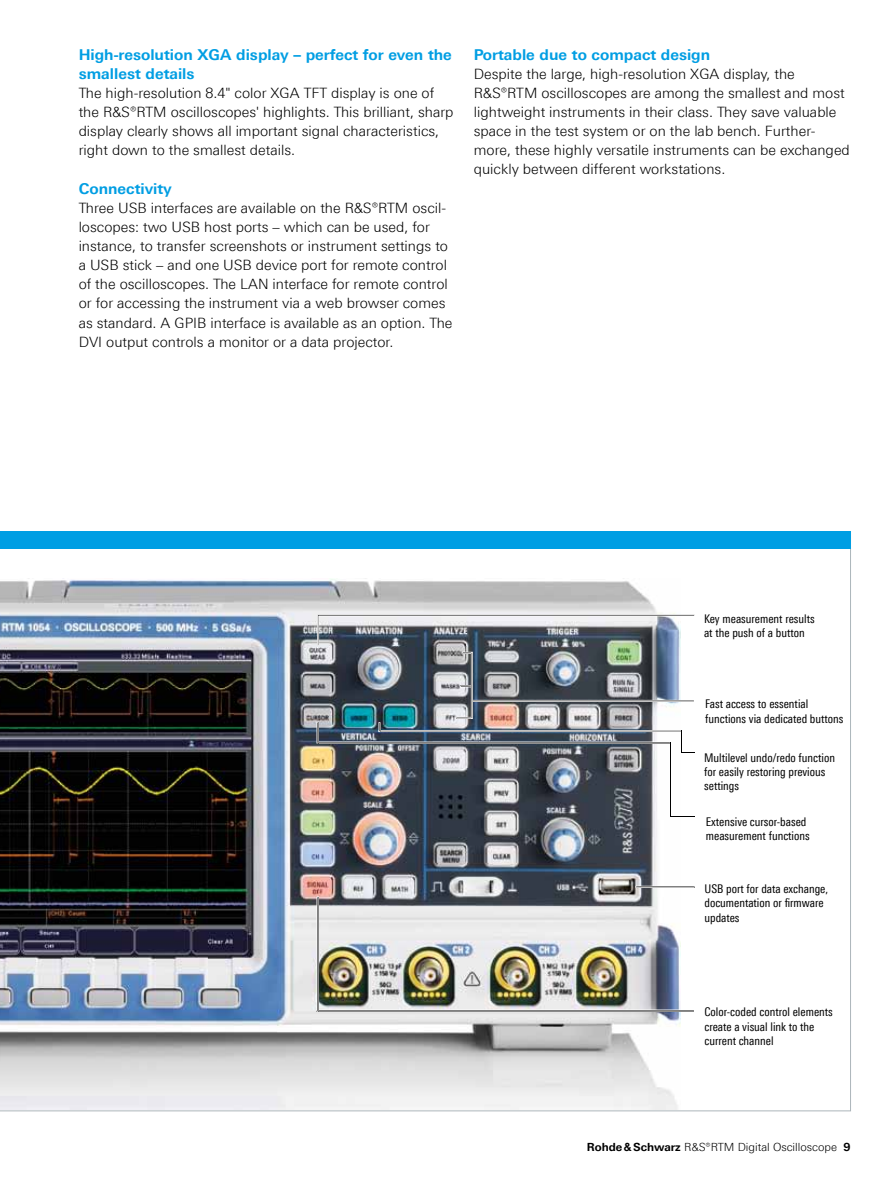
<style>
.page{position:relative;width:893px;height:1191px;background:#fff}
.page>*{position:absolute;margin:0;border:0;box-sizing:border-box;transform-origin:0 0}
.t1{font:700 15px/19.2px "Linotype Univers 630";color:#009ee3}
.t2{font:300 14.25px/19.2px "Linotype Univers 330";color:#000}
.t3{font:12px/14.4px "Linotype Univers 420 Cn";color:#000}
.t4{font:300 11.25px "Linotype Univers 330";color:#000}
.s1{font-family:"Linotype Univers 630";font-weight:700}
</style>
<div class="page">
<img style="left:0;top:531px;width:851px;height:580px">
<div style="left:0;top:532px;width:850px;height:17px;background:#009ee3"></div>
<svg style="left:635px;top:885px;width:60px;height:2px"></svg>
<img style="left:316px;top:896px;width:379px;height:115px">
<hr style="left:670px;top:742px;width:1px;height:74px;background:#000">
<img style="left:316px;top:652px;width:379px;height:101px">
<svg style="left:670px;top:816px;width:24px;height:1px"></svg>
<svg style="left:317px;top:614px;width:378px;height:31px"></svg>
<p class="t1" style="left:79px;top:44px;width:375px">High-resolution XGA display – perfect for even the smallest details</p>
<p class="t2" style="left:79px;top:83px;width:376px">The high-resolution 8.4" color XGA TFT display is one of the R&amp;S®RTM oscilloscopes' highlights. This brilliant, sharp display clearly shows all important signal characteristics, right down to the smallest details.</p>
<p class="t1" style="left:79px;top:178px;width:95px">Connectivity</p>
<p class="t2" style="left:79px;top:198px;width:375px">Three USB interfaces are available on the R&amp;S®RTM oscil&shy;loscopes: two USB host ports – which can be used, for instance, to transfer screenshots or instrument settings to a USB stick – and one USB device port for remote control of the oscilloscopes. The LAN interface for remote control or for accessing the instrument via a web browser comes as standard. A GPIB interface is available as an option. The DVI output controls a monitor or a data projector.</p>
<p class="t1" style="left:474px;top:44px;width:238px">Portable due to compact design</p>
<p class="t2" style="left:474px;top:64px;width:378px">Despite the large, high-resolution XGA display, the R&amp;S®RTM oscilloscopes are among the smallest and most lightweight instruments in their class. They save valuable space in the test system or on the lab bench. Further&shy;more, these highly versatile instruments can be exchanged quickly between different workstations.</p>
<p class="t3" style="left:704px;top:611px;width:112px">Key measurement results at the push of a button</p>
<p class="t3" style="left:705px;top:696px;width:140px">Fast access to essential functions via dedicated buttons</p>
<p class="t3" style="left:704px;top:750px;width:132px">Multilevel undo/redo function for easily restoring previous settings</p>
<p class="t3" style="left:706px;top:814px;width:105px">Extensive cursor-based measurement functions</p>
<p class="t3" style="left:704px;top:881px;width:125px">USB port for data exchange, documentation or firmware updates</p>
<p class="t3" style="left:704px;top:1004px;width:130px">Color-coded control elements create a visual link to the current channel</p>
<p class="t4" style="left:587px;top:1140px;width:265px"><span class="s1">Rohde&amp;Schwarz</span> R&amp;S®RTM Digital Oscilloscope <span class="s1">9</span></p>
</div>
